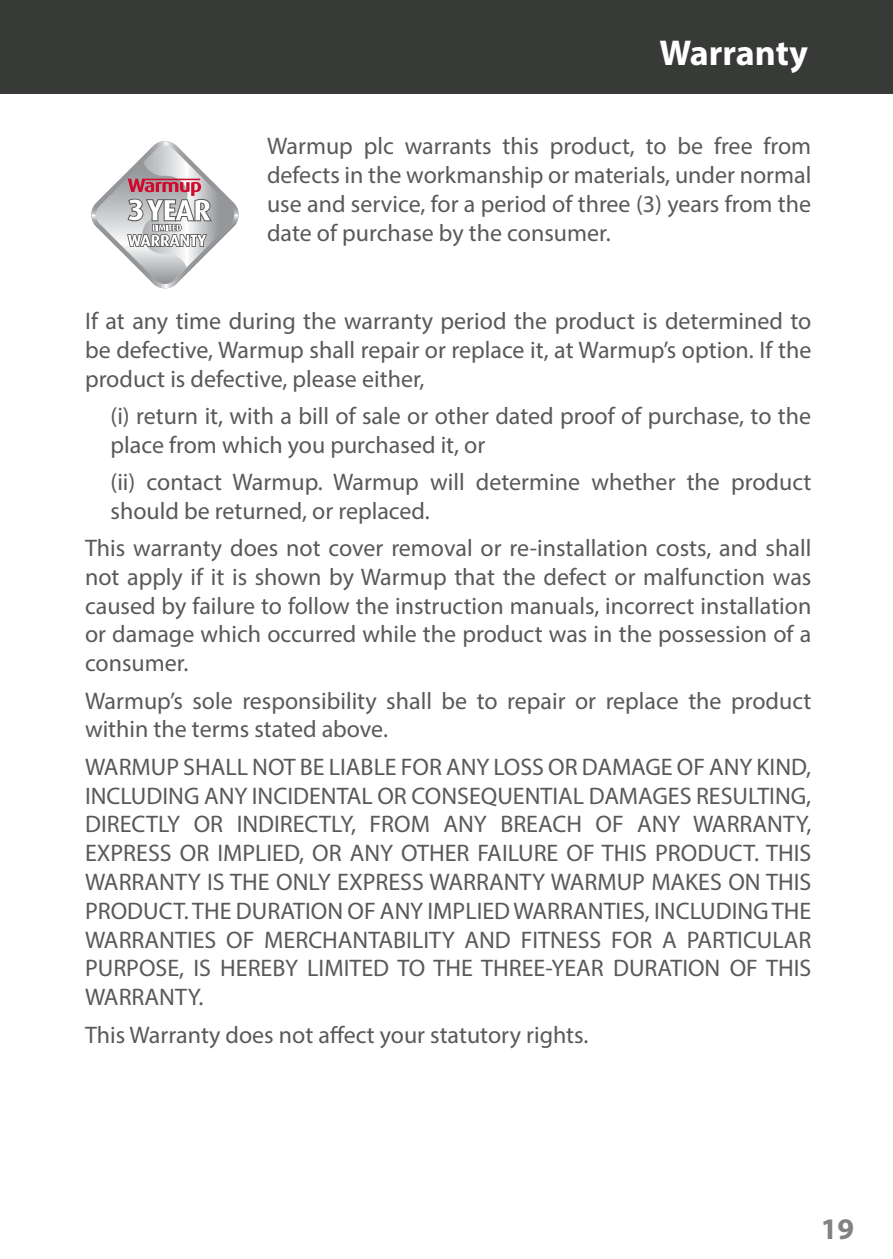
<style>
.page{position:relative;width:893px;height:1259px;background:#fff}
.page>*{position:absolute;margin:0;border:0;box-sizing:border-box;transform-origin:0 0}
.t1{font:700 36px "Myriad Pro";color:#fff}
.t2{font:700 30px "Myriad Pro";color:#808285}
.t3{font:24px/28.8px "Myriad Pro";color:#58595b;text-align:justify}
</style>
<div class="page">
<div style="left:0;top:0;width:893px;height:94px;background:#373a37"></div>
<svg style="left:91px;top:141px;width:148px;height:148px"></svg>
<h1 class="t1" style="left:659px;top:30px;width:150px">Warranty</h1>
<p class="t3" style="left:267px;top:131px;width:546px">Warmup plc warrants this product, to be free from defects in the workmanship or materials, under normal use and service, for a period of three (3) years from the date of purchase by the consumer.</p>
<p class="t3" style="left:85px;top:306px;width:728px">If at any time during the warranty period the product is determined to be defective, Warmup shall repair or replace it, at Warmup’s option. If the product is defective, please either,</p>
<p class="t3" style="left:111px;top:401px;width:702px">(i) return it, with a bill of sale or other dated proof of purchase, to the place from which you purchased it, or</p>
<p class="t3" style="left:111px;top:467px;width:702px">(ii) contact Warmup. Warmup will determine whether the product should be returned, or replaced.</p>
<p class="t3" style="left:85px;top:533px;width:728px">This warranty does not cover removal or re-installation costs, and shall not apply if it is shown by Warmup that the defect or malfunction was caused by failure to follow the instruction manuals, incorrect installation or damage which occurred while the product was in the possession of a consumer.</p>
<p class="t3" style="left:85px;top:686px;width:728px">Warmup’s sole responsibility shall be to repair or replace the product within the terms stated above.</p>
<p class="t3" style="left:85px;top:752px;width:728px">WARMUP SHALL NOT BE LIABLE FOR ANY LOSS OR DAMAGE OF ANY KIND, INCLUDING ANY INCIDENTAL OR CONSEQUENTIAL DAMAGES RESULTING, DIRECTLY OR INDIRECTLY, FROM ANY BREACH OF ANY WARRANTY, EXPRESS OR IMPLIED, OR ANY OTHER FAILURE OF THIS PRODUCT. THIS WARRANTY IS THE ONLY EXPRESS WARRANTY WARMUP MAKES ON THIS PRODUCT. THE DURATION OF ANY IMPLIED WARRANTIES, INCLUDING THE WARRANTIES OF MERCHANTABILITY AND FITNESS FOR A PARTICULAR PURPOSE, IS HEREBY LIMITED TO THE THREE-YEAR DURATION OF THIS WARRANTY.</p>
<p class="t3" style="left:85px;top:1019px;width:505px">This Warranty does not affect your statutory rights.</p>
<p class="t2" style="left:821px;top:1209px;width:35px">19</p>
</div>
